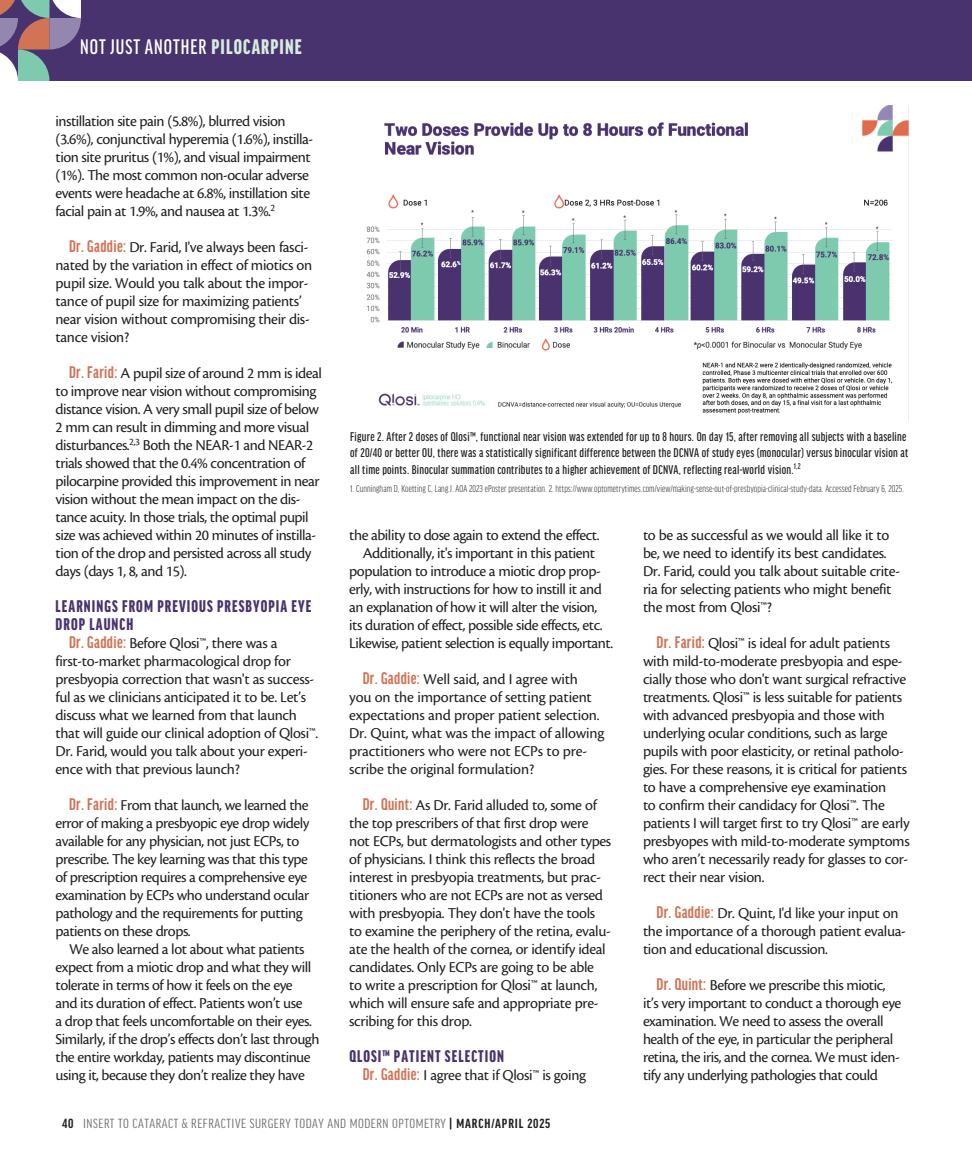
<style>
.page{position:relative;width:972px;height:1161px;background:#fff}
.page>*{position:absolute;margin:0;border:0;box-sizing:border-box;transform-origin:0 0}
.t1{font:500 extra-condensed 22.5px "Good Headline Pro";letter-spacing:.045em;color:#fff}
.subhead{font:900 extra-condensed 18px/18px "Good Headline Pro";letter-spacing:.06em;color:#49336f}
.body{font:15.75px/18px "Cronos Pro";letter-spacing:-.02em;color:#231f20}
.t2{font:extra-condensed 14.1px "Good Headline Pro";letter-spacing:.035em;color:#6c6d70;scale:1.11 1}
.t3{font:500 extra-condensed 13.5px/16.5px "Good Headline Pro";letter-spacing:.02em;color:#231f20}
.footnote{font:300 extra-condensed 10.5px "Good Headline Pro";letter-spacing:.01em;color:#231f20}
.s1{font-weight:900;color:#d8ecdd}
.s2{font-family:"Good Headline Pro";font-weight:700;font-stretch:extra-condensed;font-size:18px;color:#d07455}
.s3{font-weight:700;color:#231f20}
</style>
<div class="page">
<div style="left:0;top:0;width:972px;height:81px;background:#49336f"></div>
<svg style="left:0;top:0;width:81px;height:81px"></svg>
<img style="left:366px;top:105px;width:542px;height:309px">
<h1 class="t1" style="left:80px;top:36px;width:223px">NOT JUST ANOTHER <span class="s1">PILOCARPINE</span></h1>
<p class="body" style="left:56px;top:112px;width:259px">instillation site pain (5.8%), blurred vision (3.6%), conjunctival hyperemia (1.6%), instilla&shy;tion site pruritus (1%), and visual impairment (1%). The most common non-ocular adverse events were headache at 6.8%, instillation site facial pain at 1.9%, and nausea at 1.3%.<sup>2</sup></p>
<p class="body" style="left:56px;top:238px;width:258px;text-indent:14px"><span class="s2">Dr. Gaddie:</span> Dr. Farid, I've always been fasci&shy;nated by the variation in effect of miotics on pupil size. Would you talk about the impor&shy;tance of pupil size for maximizing patients’ near vision without compromising their dis&shy;tance vision?</p>
<p class="body" style="left:56px;top:364px;width:268px;text-indent:14px"><span class="s2">Dr. Farid:</span> A pupil size of around 2 mm is ideal to improve near vision without compromising distance vision. A very small pupil size of below 2 mm can result in dimming and more visual disturbances.<sup>2,3</sup> Both the NEAR-1 and NEAR-2 trials showed that the 0.4% concentration of pilocarpine provided this improvement in near vision without the mean impact on the dis&shy;tance acuity. In those trials, the optimal pupil size was achieved within 20 minutes of instilla&shy;tion of the drop and persisted across all study days (days 1, 8, and 15).</p>
<p class="subhead" style="left:56px;top:597px;width:257px">LEARNINGS FROM PREVIOUS PRESBYOPIA EYE<br>DROP LAUNCH</p>
<p class="body" style="left:56px;top:634px;width:264px;text-indent:14px"><span class="s2">Dr. Gaddie:</span> Before Qlosi™, there was a first-to-market pharmacological drop for presbyopia correction that wasn't as success&shy;ful as we clinicians anticipated it to be. Let’s discuss what we learned from that launch that will guide our clinical adoption of Qlosi™.<br>Dr. Farid, would you talk about your experi&shy;ence with that previous launch?</p>
<p class="body" style="left:56px;top:796px;width:255px;text-indent:14px"><span class="s2">Dr. Farid:</span> From that launch, we learned the error of making a presbyopic eye drop widely available for any physician, not just ECPs, to prescribe. The key learning was that this type of prescription requires a comprehensive eye examination by ECPs who understand ocular pathology and the requirements for putting patients on these drops.</p>
<p class="body" style="left:56px;top:940px;width:266px;text-indent:14px">We also learned a lot about what patients expect from a miotic drop and what they will tolerate in terms of how it feels on the eye<br>and its duration of effect. Patients won’t use<br>a drop that feels uncomfortable on their eyes.<br>Similarly, if the drop’s effects don’t last through the entire workday, patients may discontinue using it, because they don’t realize they have</p>
<p class="t3" style="left:350px;top:428px;width:559px">Figure 2. After 2 doses of Qlosi™, functional near vision was extended for up to 8 hours. On day 15, after removing all subjects with a baseline of 20/40 or better OU, there was a statistically significant difference between the DCNVA of study eyes (monocular) versus binocular vision at all time points. Binocular summation contributes to a higher achievement of DCNVA, reflecting real-world vision.<sup>1,2</sup></p>
<p class="footnote" style="left:350px;top:484px;width:555px">1. Cunningham D, Koetting C, Lang J. AOA 2023 ePoster presentation. 2. https://www.optometrytimes.com/view/making-sense-out-of-presbyopia-clinical-study-data. Accessed February 6, 2025.</p>
<p class="body" style="left:349px;top:526px;width:252px">the ability to dose again to extend the effect.</p>
<p class="body" style="left:349px;top:544px;width:265px;text-indent:14px">Additionally, it's important in this patient population to introduce a miotic drop prop&shy;erly, with instructions for how to instill it and an explanation of how it will alter the vision, its duration of effect, possible side effects, etc.<br>Likewise, patient selection is equally important.</p>
<p class="body" style="left:349px;top:670px;width:257px;text-indent:14px"><span class="s2">Dr. Gaddie:</span> Well said, and I agree with<br>you on the importance of setting patient expectations and proper patient selection.<br>Dr. Quint, what was the impact of allowing practitioners who were not ECPs to pre&shy;scribe the original formulation?</p>
<p class="body" style="left:349px;top:796px;width:264px;text-indent:14px"><span class="s2">Dr. Quint:</span> As Dr. Farid alluded to, some of the top prescribers of that first drop were not ECPs, but dermatologists and other types of physicians. I think this reflects the broad interest in presbyopia treatments, but prac&shy;titioners who are not ECPs are not as versed with presbyopia. They don't have the tools to examine the periphery of the retina, evalu&shy;ate the health of the cornea, or identify ideal candidates. Only ECPs are going to be able<br>to write a prescription for Qlosi™ at launch, which will ensure safe and appropriate pre&shy;scribing for this drop.</p>
<p class="subhead" style="left:349px;top:1047px;width:156px">QLOSI™ PATIENT SELECTION</p>
<p class="body" style="left:363px;top:1066px;width:225px"><span class="s2">Dr. Gaddie:</span> I agree that if Qlosi™ is going</p>
<p class="body" style="left:643px;top:526px;width:259px">to be as successful as we would all like it to be, we need to identify its best candidates.<br>Dr. Farid, could you talk about suitable crite&shy;ria for selecting patients who might benefit the most from Qlosi™?</p>
<p class="body" style="left:643px;top:634px;width:268px;text-indent:14px"><span class="s2">Dr. Farid:</span> Qlosi™ is ideal for adult patients with mild-to-moderate presbyopia and espe&shy;cially those who don't want surgical refractive treatments. Qlosi™ is less suitable for patients with advanced presbyopia and those with underlying ocular conditions, such as large pupils with poor elasticity, or retinal patholo&shy;gies. For these reasons, it is critical for patients to have a comprehensive eye examination<br>to confirm their candidacy for Qlosi™. The patients I will target first to try Qlosi™ are early presbyopes with mild-to-moderate symptoms who aren’t necessarily ready for glasses to cor&shy;rect their near vision.</p>
<p class="body" style="left:643px;top:904px;width:264px;text-indent:14px"><span class="s2">Dr. Gaddie:</span> Dr. Quint, I'd like your input on the importance of a thorough patient evalua&shy;tion and educational discussion.</p>
<p class="body" style="left:643px;top:976px;width:260px;text-indent:14px"><span class="s2">Dr. Quint:</span> Before we prescribe this miotic, it’s very important to conduct a thorough eye examination. We need to assess the overall health of the eye, in particular the peripheral retina, the iris, and the cornea. We must iden&shy;tify any underlying pathologies that could</p>
<p class="t2" style="left:62px;top:1117px;width:441px"><span class="s3">40</span> INSERT TO CATARACT &amp; REFRACTIVE SURGERY TODAY AND MODERN OPTOMETRY <span class="s3">| MARCH/APRIL 2025</span></p>
</div>
